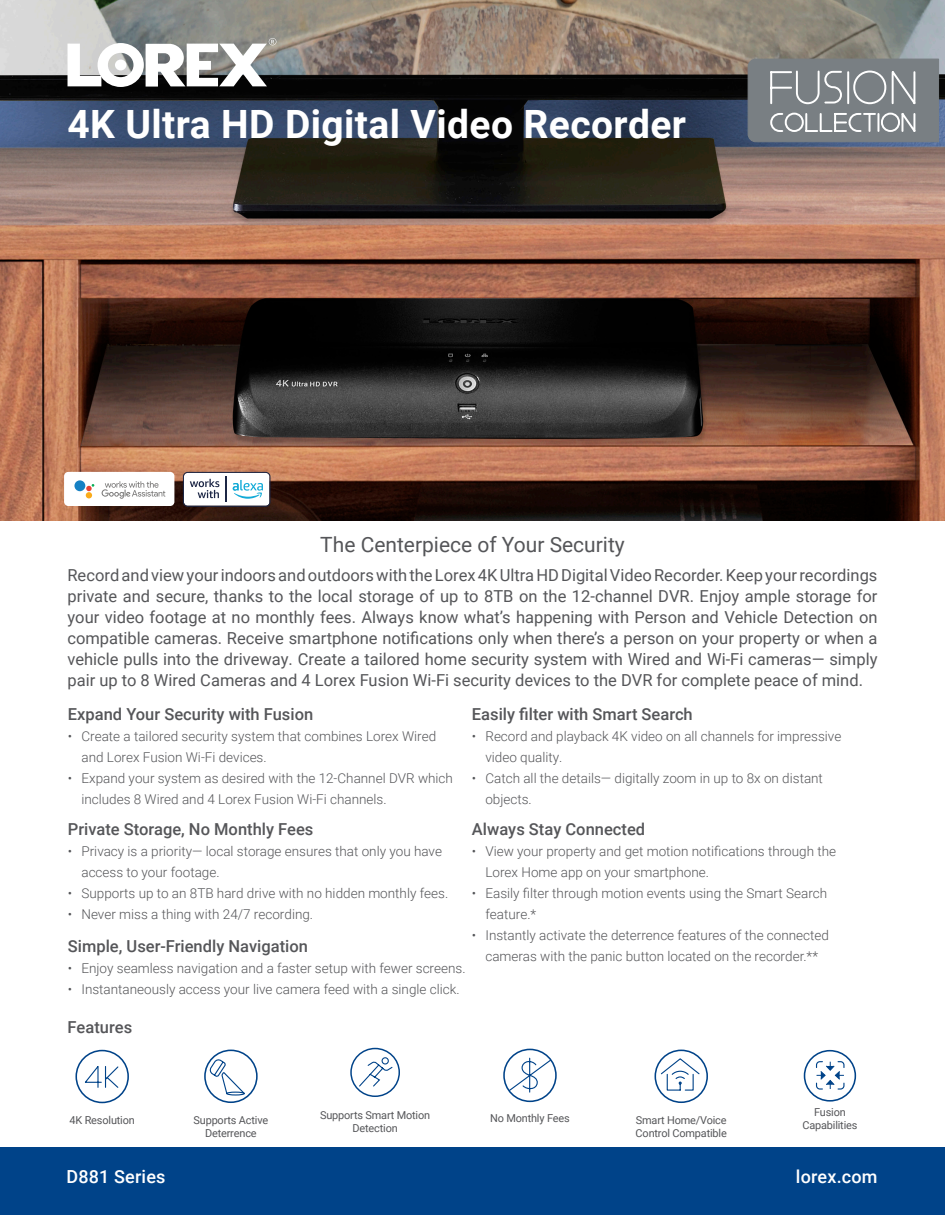
<style>
.page{position:relative;width:945px;height:1215px;background:#fff}
.page>*{position:absolute;margin:0;border:0;box-sizing:border-box;transform-origin:0 0}
.t1{font:700 39px "Roboto";letter-spacing:.01em;color:#fff}
.t2{font:21px "Roboto";color:#555659}
.product_name_-_websi{font:500 18px "Roboto";letter-spacing:.01em;color:#fff}
.t3{font:16.5px/21px "Roboto";color:#555659;text-align:justify}
.t4{font:500 16.5px "Roboto";color:#555659}
.t5{font:300 13.5px/21px "Roboto";color:#555659}
.t6{font:10.95px/13px "Roboto";letter-spacing:-.015em;color:#555659}
</style>
<div class="page">
<div style="left:0;top:1148px;width:945px;height:67px;background:#004389"></div>
<img style="left:0;top:0;width:944px;height:520px">
<svg style="left:85px;top:1066px;width:34px;height:22px"></svg>
<div style="left:75px;top:1050px;width:54px;height:53px;border:2px solid #004389;border-radius:50%"></div>
<div style="left:204px;top:1050px;width:54px;height:53px;border:2px solid #004389;border-radius:50%"></div>
<svg style="left:209px;top:1058px;width:37px;height:44px"></svg>
<svg style="left:508px;top:1057px;width:44px;height:36px"></svg>
<div style="left:503px;top:1049px;width:54px;height:53px;border:2px solid #004389;border-radius:50%"></div>
<svg style="left:660px;top:1057px;width:41px;height:34px"></svg>
<div style="left:655px;top:1050px;width:53px;height:53px;border:2px solid #004389;border-radius:50%"></div>
<svg style="left:359px;top:1057px;width:35px;height:31px"></svg>
<div style="left:350px;top:1048px;width:50px;height:49px;border:1px solid #004389;border-radius:50%"></div>
<svg style="left:68px;top:38px;width:208px;height:49px"></svg>
<div style="left:64px;top:472px;width:110px;height:34px;background:#fff;border-radius:4px"></div>
<svg style="left:86px;top:484px;width:8px;height:14px"></svg>
<div style="left:74px;top:480px;width:11px;height:11px;background:#1681c4;border-radius:50%"></div>
<svg style="left:102px;top:481px;width:63px;height:18px"></svg>
<svg style="left:183px;top:472px;width:87px;height:35px"></svg>
<svg style="left:748px;top:59px;width:191px;height:83px;background:#868c8f"></svg>
<svg style="left:815px;top:1061px;width:30px;height:29px"></svg>
<div style="left:804px;top:1050px;width:52px;height:52px;border:2px solid #004389;border-radius:50%"></div>
<p class="t1" style="left:68px;top:97px;width:620px">4K Ultra HD Digital Video Recorder</p>
<p class="t2" style="left:320px;top:530px;width:306px">The Centerpiece of Your Security</p>
<p class="t3" style="left:68px;top:564px;width:812px">Record and view your indoors and outdoors with the Lorex 4K Ultra HD Digital Video Recorder. Keep your recordings private and secure, thanks to the local storage of up to 8TB on the 12-channel DVR. Enjoy ample storage for your video footage at no monthly fees. Always know what’s happening with Person and Vehicle Detection on compatible cameras. Receive smartphone notifications only when there’s a person on your property or when a vehicle pulls into the driveway. Create a tailored home security system with Wired and Wi-Fi cameras— simply pair up to 8 Wired Cameras and 4 Lorex Fusion Wi-Fi security devices to the DVR for complete peace of mind.</p>
<p class="t4" style="left:68px;top:703px;width:247px">Expand Your Security with Fusion</p>
<p class="t5" style="left:81px;top:725px;width:356px;text-indent:-14px">• Create a tailored security system that combines Lorex Wired and Lorex Fusion Wi-Fi devices.</p>
<p class="t5" style="left:81px;top:767px;width:373px;text-indent:-14px">• Expand your system as desired with the 12-Channel DVR which includes 8 Wired and 4 Lorex Fusion Wi-Fi channels.</p>
<p class="t4" style="left:472px;top:703px;width:222px">Easily filter with Smart Search</p>
<p class="t5" style="left:485px;top:725px;width:357px;text-indent:-14px">• Record and playback 4K video on all channels for impressive video quality.</p>
<p class="t5" style="left:485px;top:767px;width:339px;text-indent:-14px">• Catch all the details— digitally zoom in up to 8x on distant objects.</p>
<p class="t4" style="left:68px;top:818px;width:247px">Private Storage, No Monthly Fees</p>
<p class="t5" style="left:81px;top:840px;width:362px;text-indent:-14px">• Privacy is a priority— local storage ensures that only you have access to your footage.</p>
<p class="t5" style="left:68px;top:882px;width:382px">• Supports up to an 8TB hard drive with no hidden monthly fees.</p>
<p class="t5" style="left:68px;top:903px;width:247px">• Never miss a thing with 24/7 recording.</p>
<p class="t4" style="left:472px;top:818px;width:175px">Always Stay Connected</p>
<p class="t5" style="left:485px;top:840px;width:352px;text-indent:-14px">• View your property and get motion notifications through the<br>Lorex Home app on your smartphone.</p>
<p class="t5" style="left:485px;top:882px;width:343px;text-indent:-14px">• Easily filter through motion events using the Smart Search feature.*</p>
<p class="t5" style="left:472px;top:924px;width:359px;text-align:center">• Instantly activate the deterrence features of the connected cameras with the panic button located on the recorder.**</p>
<p class="t4" style="left:68px;top:935px;width:241px">Simple, User-Friendly Navigation</p>
<p class="t5" style="left:68px;top:958px;width:399px">• Enjoy seamless navigation and a faster setup with fewer screens.</p>
<p class="t5" style="left:68px;top:979px;width:393px">• Instantaneously access your live camera feed with a single click.</p>
<p class="t4" style="left:68px;top:1016px;width:66px">Features</p>
<p class="t6" style="left:70px;top:1113px;width:67px">4K Resolution</p>
<p class="t6" style="left:194px;top:1113px;width:76px">Supports Active</p>
<p class="t6" style="left:205px;top:1126px;width:53px">Deterrence</p>
<p class="t6" style="left:320px;top:1108px;width:112px">Supports Smart Motion</p>
<p class="t6" style="left:353px;top:1121px;width:47px">Detection</p>
<p class="t6" style="left:490px;top:1112px;width:81px">No Monthly Fees</p>
<p class="t6" style="left:636px;top:1113px;width:93px">Smart Home/Voice<br>Control Compatible</p>
<p class="t6" style="left:814px;top:1106px;width:33px">Fusion</p>
<p class="t6" style="left:802px;top:1119px;width:57px">Capabilities</p>
<p class="product_name_-_websi" style="left:66px;top:1164px;width:101px">D881 Series</p>
<p class="product_name_-_websi" style="left:796px;top:1164px;width:83px">lorex.com</p>
</div>
